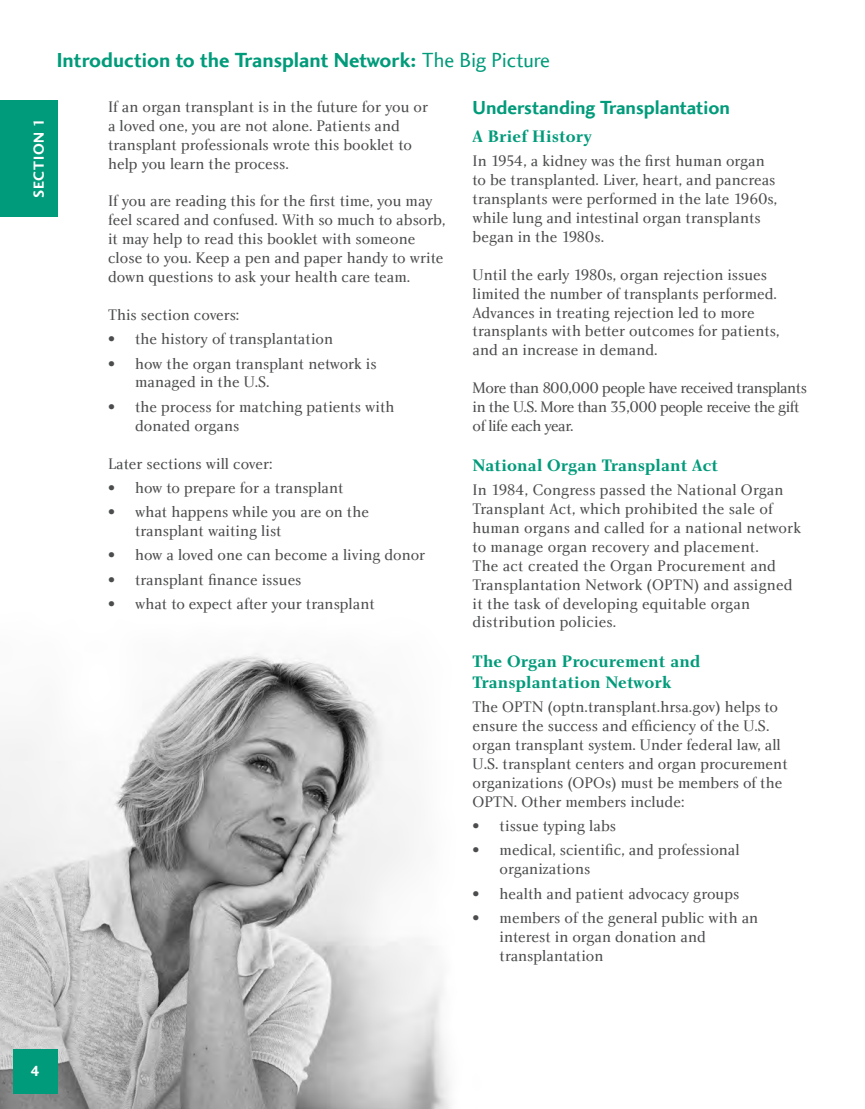
<style>
.page{position:relative;width:865px;height:1109px;background:#fff}
.page>*{position:absolute;margin:0;border:0;box-sizing:border-box;transform-origin:0 0}
.t1{font:21px "Charlotte Sans Bold Plain";color:#009b7a}
.Subhead{font:19.5px "Charlotte Sans Bold Plain";color:#009b7a}
.Sub_-_subhead{font:17.25px/20.7px "Charlotte Bold Plain";letter-spacing:.01em;color:#009b7a}
.t2{font:15.75px/18.9px "Charlotte Book Plain";color:#4b4c4d}
.t3{font:15.75px/18.9px "Charlotte Book Plain";letter-spacing:-.03em;color:#4b4c4d}
.t4{font:15px "Charlotte Sans Bold Plain";letter-spacing:.05em;color:#fff}
.s1{font-family:"Charlotte Sans Book Plain"}
</style>
<div class="page">
<img style="left:0;top:653px;width:450px;height:455px">
<div style="left:14px;top:1049px;width:44px;height:44px;background:#009b7a"></div>
<div style="left:0;top:100px;width:58px;height:116px;background:#009b7a"></div>
<p class="t4" style="left:30px;top:198px;width:82px;rotate:-90deg">SECTION 1</p>
<p class="t1" style="left:57px;top:48px;width:495px">Introduction to the Transplant Network: <span class="s1">The Big Picture</span></p>
<p class="t2" style="left:108px;top:97px;width:322px">If an organ transplant is in the future for you or a loved one, you are not alone. Patients and transplant professionals wrote this booklet to help you learn the process.</p>
<p class="t2" style="left:108px;top:192px;width:339px">If you are reading this for the first time, you may feel scared and confused. With so much to absorb, it may help to read this booklet with someone close to you. Keep a pen and paper handy to write down questions to ask your health care team.</p>
<p class="t2" style="left:108px;top:305px;width:133px">This section covers:</p>
<p class="t2" style="left:108px;top:330px;width:227px">• the history of transplantation</p>
<p class="t2" style="left:135px;top:354px;width:243px;text-indent:-27px">• how the organ transplant network is managed in the U.S.</p>
<p class="t2" style="left:135px;top:397px;width:261px;text-indent:-27px">• the process for matching patients with donated organs</p>
<p class="t2" style="left:108px;top:454px;width:166px">Later sections will cover:</p>
<p class="t2" style="left:108px;top:478px;width:237px">• how to prepare for a transplant</p>
<p class="t2" style="left:135px;top:502px;width:235px;text-indent:-27px">• what happens while you are on the transplant waiting list</p>
<p class="t2" style="left:108px;top:546px;width:319px">• how a loved one can become a living donor</p>
<p class="t2" style="left:108px;top:570px;width:195px">• transplant finance issues</p>
<p class="t2" style="left:108px;top:594px;width:268px">• what to expect after your transplant</p>
<p class="Subhead" style="left:473px;top:97px;width:259px">Understanding Transplantation</p>
<p class="Sub_-_subhead" style="left:473px;top:126px;width:121px">A Brief History</p>
<p class="t2" style="left:473px;top:152px;width:294px">In 1954, a kidney was the first human organ</p>
<p class="t2" style="left:473px;top:171px;width:306px">to be transplanted. Liver, heart, and pancreas transplants were performed in the late 1960s, while lung and intestinal organ transplants began in the 1980s.</p>
<p class="t2" style="left:473px;top:265px;width:308px">Until the early 1980s, organ rejection issues limited the number of transplants performed.<br>Advances in treating rejection led to more transplants with better outcomes for patients, and an increase in demand.</p>
<p class="t3" style="left:473px;top:379px;width:336px">More than 800,000 people have received transplants in the U.S. More than 35,000 people receive the gift of life each year.</p>
<p class="Sub_-_subhead" style="left:473px;top:454px;width:247px">National Organ Transplant Act</p>
<p class="t2" style="left:473px;top:480px;width:330px">In 1984, Congress passed the National Organ Transplant Act, which prohibited the sale of human organs and called for a national network to manage organ recovery and placement.<br>The act created the Organ Procurement and Transplantation Network (OPTN) and assigned it the task of developing equitable organ distribution policies.</p>
<p class="Sub_-_subhead" style="left:473px;top:650px;width:229px">The Organ Procurement and<br>Transplantation Network</p>
<p class="t2" style="left:473px;top:697px;width:307px">The OPTN (optn.transplant.hrsa.gov) helps to ensure the success and efficiency of the U.S.</p>
<p class="t2" style="left:473px;top:735px;width:317px">organ transplant system. Under federal law, all U.S. transplant centers and organ procurement organizations (OPOs) must be members of the OPTN. Other members include:</p>
<p class="t2" style="left:473px;top:816px;width:145px">• tissue typing labs</p>
<p class="t2" style="left:500px;top:840px;width:242px;text-indent:-27px">• medical, scientific, and professional organizations</p>
<p class="t2" style="left:473px;top:883px;width:268px">• health and patient advocacy groups</p>
<p class="t2" style="left:500px;top:908px;width:260px;text-indent:-27px">• members of the general public with an interest in organ donation and transplantation</p>
<p class="t4" style="left:30px;top:1062px;width:11px">4</p>
</div>
